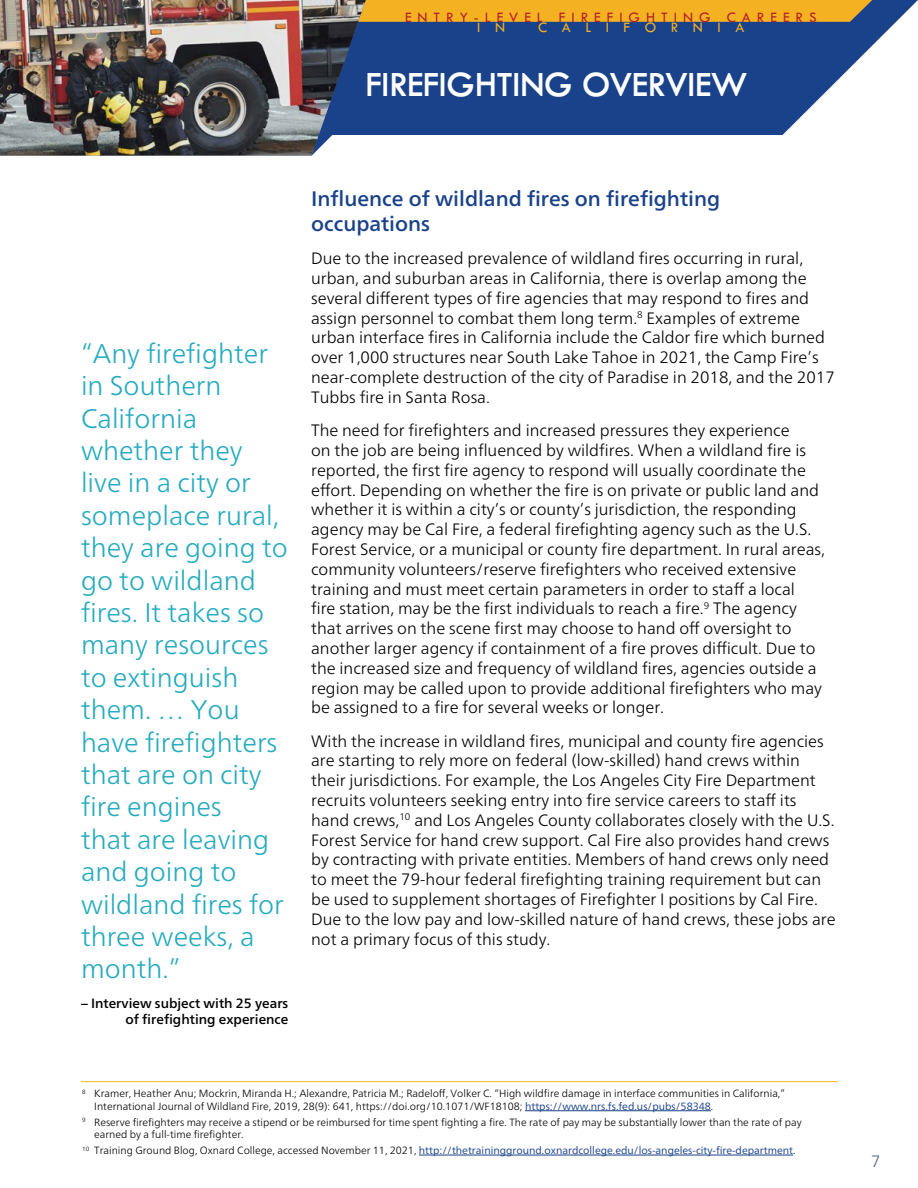
<style>
.page{position:relative;width:918px;height:1188px;background:#fff}
.page>*{position:absolute;margin:0;border:0;box-sizing:border-box;transform-origin:0 0}
.t1{font:600 36px "Tw Cen";color:#fff}
.t2{font:300 27px/32.4px "Frutiger Neue LT";color:#26abbf}
.t3{font:500 21px/25.2px "Frutiger Neue LT";color:#1a428a}
.t4{font:300 16.5px/19.8px "Frutiger Neue LT";color:#000}
.t5{font:300 16.5px "Frutiger Neue LT";color:#5b6670}
.t6{font:500 15px "Tw Cen";letter-spacing:.4em;color:#b12028}
.t7{font:500 15px "Tw Cen";letter-spacing:.97em;color:#f4b223}
.t8{font:500 13.5px/16.2px "Frutiger Neue LT";color:#000;text-align:right}
.t9{font:300 10.5px/12.6px "Frutiger Neue LT";color:#000}
.t10{font:10.5px "Frutiger Neue LT";color:#1a428a}
.s1{font-weight:400;color:#1a428a}
.s2{font-weight:300;color:#000}
</style>
<div class="page">
<svg style="left:366px;top:0;width:552px;height:135px;background:#3b5d9b"></svg>
<div style="left:366px;top:0;width:506px;height:22px;background:#f4b223"></div>
<img style="left:0;top:0;width:366px;height:156px">
<hr style="left:525px;top:1110px;width:186px;height:1px;background:#1a428a">
<hr style="left:419px;top:1155px;width:374px;height:1px;background:#1a428a">
<hr style="left:81px;top:1081px;width:756px;height:1px;background:#f4b223">
<p class="t6" style="left:405px;top:9px;width:413px">ENTRY-LEVEL FIREFIGHTING CAREERS</p>
<p class="t7" style="left:477px;top:19px;width:29px">I N</p>
<p class="t7" style="left:538px;top:19px;width:208px">CALIFORNIA</p>
<h1 class="t1" style="left:366px;top:65px;width:383px">FIREFIGHTING OVERVIEW</h1>
<p class="t2" style="left:81px;top:337px;width:208px">“Any firefighter in Southern<br>California whether they live in a city or someplace rural, they are going to go to wildland fires. It takes so many resources to extinguish them. … You have firefighters that are on city fire engines<br>that are leaving and going to wildland fires for three weeks, a month.”</p>
<p class="t8" style="left:81px;top:995px;width:209px">– Interview subject with 25 years of firefighting experience</p>
<p class="t3" style="left:311px;top:186px;width:411px">Influence of wildland fires on firefighting occupations</p>
<p class="t4" style="left:311px;top:249px;width:525px">Due to the increased prevalence of wildland fires occurring in rural, urban, and suburban areas in California, there is overlap among the several different types of fire agencies that may respond to fires and assign personnel to combat them long term.<sup>8</sup> Examples of extreme urban interface fires in California include the Caldor fire which burned over 1,000 structures near South Lake Tahoe in 2021, the Camp Fire’s near-complete destruction of the city of Paradise in 2018, and the 2017<br>Tubbs fire in Santa Rosa.</p>
<p class="t4" style="left:311px;top:420px;width:515px">The need for firefighters and increased pressures they experience<br>on the job are being influenced by wildfires. When a wildland fire is reported, the first fire agency to respond will usually coordinate the effort. Depending on whether the fire is on private or public land and whether it is within a city’s or county’s jurisdiction, the responding agency may be Cal Fire, a federal firefighting agency such as the U.S.<br>Forest Service, or a municipal or county fire department. In rural areas, community volunteers/reserve firefighters who received extensive training and must meet certain parameters in order to staff a local<br>fire station, may be the first individuals to reach a fire.<sup>9</sup> The agency that arrives on the scene first may choose to hand off oversight to another larger agency if containment of a fire proves difficult. Due to the increased size and frequency of wildland fires, agencies outside a region may be called upon to provide additional firefighters who may be assigned to a fire for several weeks or longer.</p>
<p class="t4" style="left:311px;top:731px;width:526px">With the increase in wildland fires, municipal and county fire agencies are starting to rely more on federal (low-skilled) hand crews within their jurisdictions. For example, the Los Angeles City Fire Department recruits volunteers seeking entry into fire service careers to staff its hand crews,<sup>10</sup> and Los Angeles County collaborates closely with the U.S.<br>Forest Service for hand crew support. Cal Fire also provides hand crews by contracting with private entities. Members of hand crews only need to meet the 79-hour federal firefighting training requirement but can be used to supplement shortages of Firefighter I positions by Cal Fire.<br>Due to the low pay and low-skilled nature of hand crews, these jobs are not a primary focus of this study.</p>
<p class="t9" style="left:94px;top:1087px;width:692px;text-indent:-12px"><sup>8</sup> Kramer, Heather Anu; Mockrin, Miranda H.; Alexandre, Patricia M.; Radeloff, Volker C. “High wildfire damage in interface communities in California,”<br>International Journal of Wildland Fire, 2019, 28(9): 641, https://doi.org/10.1071/WF18108; <span class="s1">https://www.nrs.fs.fed.us/pubs/58348</span>.</p>
<p class="t9" style="left:94px;top:1116px;width:709px;text-indent:-12px"><sup>9</sup> Reserve firefighters may receive a stipend or be reimbursed for time spent fighting a fire. The rate of pay may be substantially lower than the rate of pay earned by a full-time firefighter.</p>
<p class="t10" style="left:82px;top:1144px;width:715px"><sup>10</sup> <span class="s2">Training Ground Blog, Oxnard College, accessed November 11, 2021,</span> http://thetrainingground.oxnardcollege.edu/los-angeles-city-fire-department<span class="s2">.</span></p>
<p class="t5" style="left:871px;top:1152px;width:11px">7</p>
</div>
